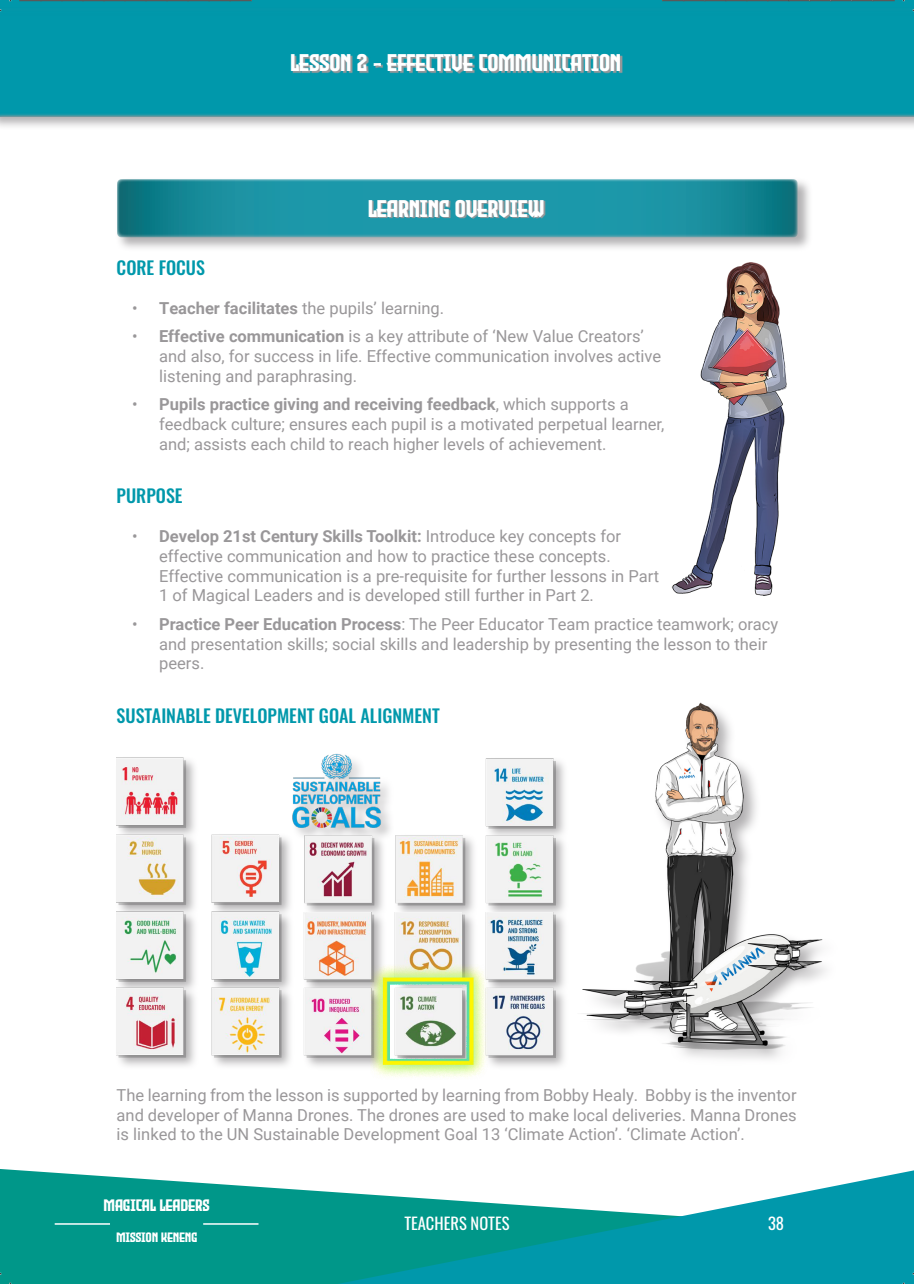
<style>
.page{position:relative;width:914px;height:1284px;background:#fff}
.page>*{position:absolute;margin:0;border:0;box-sizing:border-box;transform-origin:0 0}
.t1{font:24px "Evil Empire";color:#fff}
.t2{font:500 18px "Oswald";color:#0098ab}
.t3{font:16.5px/19.8px "Roboto";color:#999799}
.t4{font:16.5px "Oswald";color:#fff}
.t5{font:16.5px "Evil Empire";color:#fff}
.t6{font:13.5px "Evil Empire";color:#fff}
.s1{font-weight:700}
</style>
<div class="page">
<img style="left:671px;top:263px;width:115px;height:332px">
<div style="left:115px;top:752px;width:454px;height:319px;background:#999799;opacity:.75"></div>
<img style="left:117px;top:752px;width:438px;height:305px">
<img style="left:582px;top:702px;width:244px;height:356px">
<img style="left:370px;top:964px;width:117px;height:114px">
<div style="left:115px;top:177px;width:697px;height:75px;background:#999799;opacity:.75"></div>
<svg style="left:117px;top:179px;width:680px;height:58px;background:#1d91a0"></svg>
<svg style="left:370px;top:200px;width:175px;height:19px;background:#63979f"></svg>
<svg style="left:0;top:1169px;width:281px;height:114px;background:#16a093"></svg>
<svg style="left:281px;top:1170px;width:632px;height:113px"></svg>
<hr style="left:55px;top:1223px;width:55px;height:1px;background:#fff">
<hr style="left:203px;top:1223px;width:55px;height:1px;background:#fff">
<div style="left:0;top:0;width:913px;height:117px;background:#0098ab"></div>
<div style="left:0;top:8px;width:913px;height:122px;background:#999799;opacity:.75"></div>
<svg style="left:0;top:9px;width:913px;height:107px"></svg>
<svg style="left:292px;top:55px;width:330px;height:19px"></svg>
<svg style="left:19px;top:0;width:233px;height:1px"></svg>
<svg style="left:662px;top:0;width:232px;height:1px"></svg>
<h1 class="t1" style="left:291px;top:50px;width:332px">LESSON 2 - EFFECTIVE COMMUNICATION</h1>
<h1 class="t1" style="left:368px;top:196px;width:178px">LEARNING OVERVIEW</h1>
<p class="t2" style="left:117px;top:258px;width:90px">CORE FOCUS</p>
<p class="t3" style="left:132px;top:297px;width:313px">• <span class="s1">Teacher facilitates</span> the pupils’ learning.</p>
<p class="t3" style="left:159px;top:325px;width:503px;text-indent:-27px">• <span class="s1">Effective communication</span> is a key attribute of ‘New Value Creators’ and also, for success in life. Effective communication involves active listening and paraphrasing.</p>
<p class="t3" style="left:159px;top:393px;width:506px;text-indent:-27px">• <span class="s1">Pupils practice giving and receiving feedback</span>, which supports a feedback culture; ensures each pupil is a motivated perpetual learner, and; assists each child to reach higher levels of achievement.</p>
<p class="t2" style="left:117px;top:486px;width:67px">PURPOSE</p>
<p class="t3" style="left:159px;top:525px;width:501px;text-indent:-27px">• <span class="s1">Develop 21st Century Skills Toolkit:</span> Introduce key concepts for effective communication and how to practice these concepts.<br>Effective communication is a pre-requisite for further lessons in Part 1 of Magical Leaders and is developed still further in Part 2.</p>
<p class="t3" style="left:159px;top:613px;width:620px;text-indent:-27px">• <span class="s1">Practice Peer Education Process</span>: The Peer Educator Team practice teamwork; oracy and presentation skills; social skills and leadership by presenting the lesson to their peers.</p>
<p class="t2" style="left:117px;top:706px;width:324px">SUSTAINABLE DEVELOPMENT GOAL ALIGNMENT</p>
<p class="t3" style="left:117px;top:1084px;width:681px;text-align:justify">The learning from the lesson is supported by learning from Bobby Healy. Bobby is the inventor and developer of Manna Drones. The drones are used to make local deliveries. Manna Drones is linked to the UN Sustainable Development Goal 13 ‘Climate Action’. ‘Climate Action’.</p>
<p class="t5" style="left:104px;top:1196px;width:107px">MAGICAL LEADERS</p>
<p class="t6" style="left:117px;top:1230px;width:83px">MISSION KENENG</p>
<p class="t4" style="left:404px;top:1208px;width:107px">TEACHERS NOTES</p>
<p class="t4" style="left:768px;top:1208px;width:18px">38</p>
</div>
